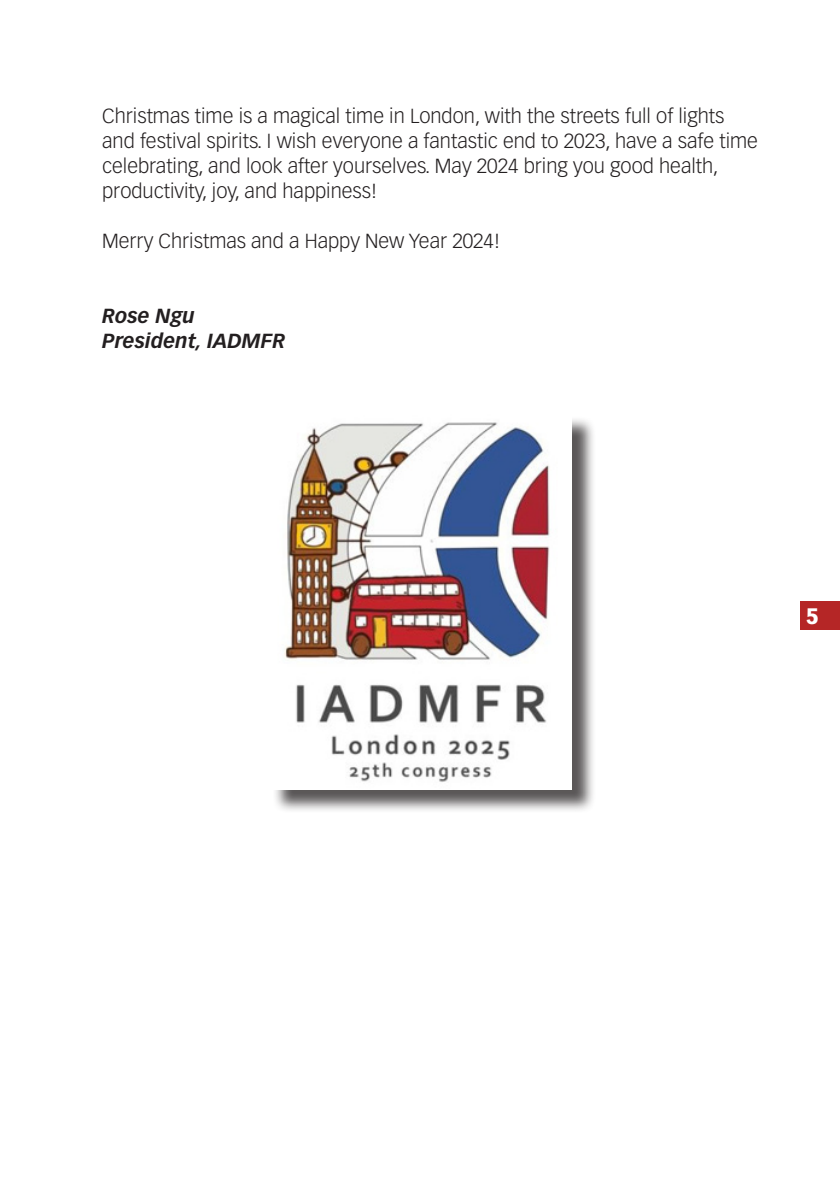
<style>
.page{position:relative;width:840px;height:1191px;background:#fff}
.page>*{position:absolute;margin:0;border:0;box-sizing:border-box;transform-origin:0 0}
.t1{font:900 22px "Vectora LT Pro";color:#fff}
.List__level_1{font:300 20px/25px "Vectora LT Pro";color:#231f20}
.List__level_1-2{font:italic 700 20px "Vectora LT Pro";color:#231f20}
</style>
<div class="page">
<div style="left:799px;top:601px;width:40px;height:28px;background:#b52626"></div>
<div style="left:271px;top:416px;width:324px;height:398px;background:#231f20;opacity:.75"></div>
<img style="left:271px;top:416px;width:300px;height:373px">
<p class="List__level_1" style="left:102px;top:104px;width:657px">Christmas time is a magical time in London, with the streets full of lights and festival spirits. I wish everyone a fantastic end to 2023, have a safe time celebrating, and look after yourselves. May 2024 bring you good health, productivity, joy, and happiness!</p>
<p class="List__level_1" style="left:102px;top:229px;width:399px">Merry Christmas and a Happy New Year 2024!</p>
<p class="List__level_1-2" style="left:102px;top:304px;width:94px">Rose Ngu</p>
<p class="List__level_1-2" style="left:102px;top:329px;width:184px">President, IADMFR</p>
<p class="t1" style="left:805px;top:602px;width:15px">5</p>
</div>
